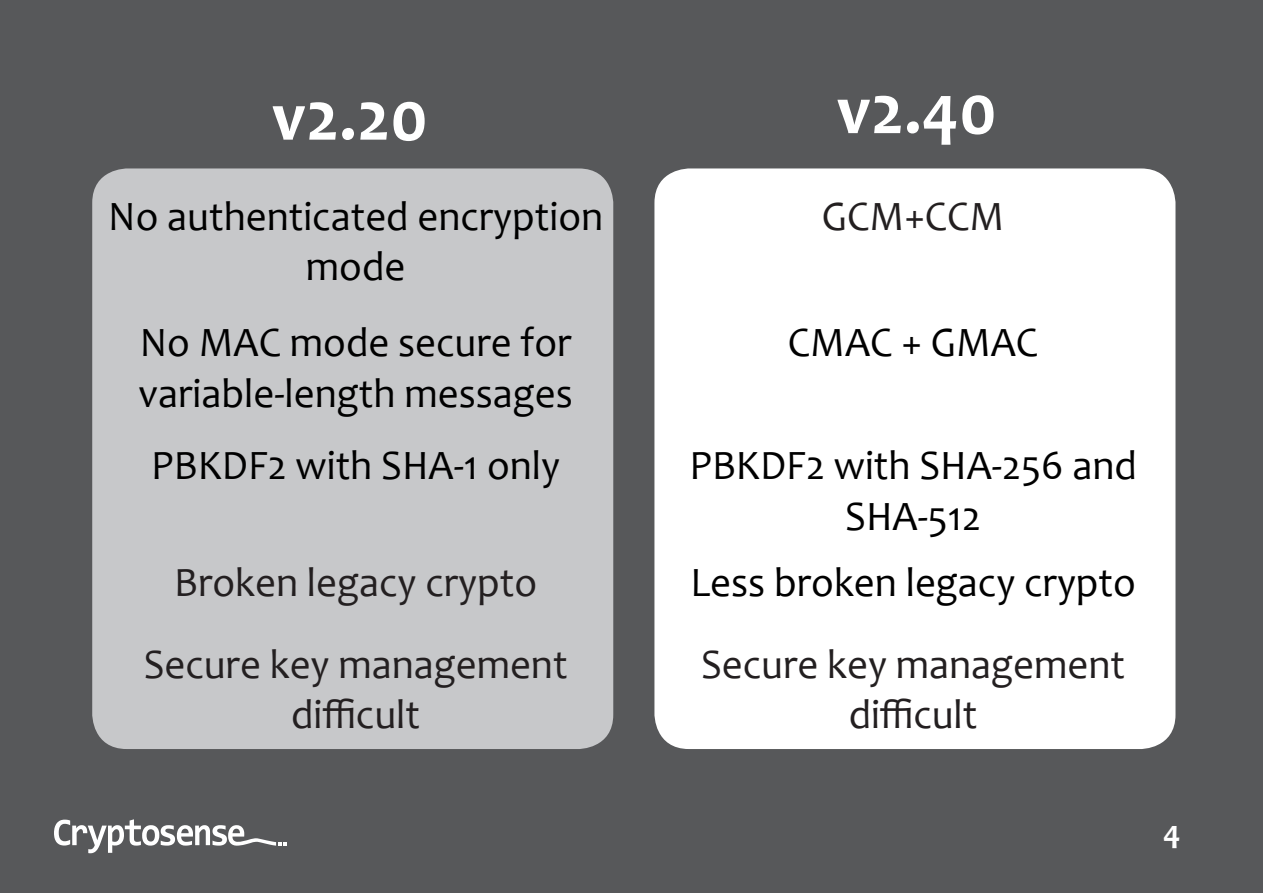
<style>
.page{position:relative;width:1263px;height:893px;background:#57585a}
.page>*{position:absolute;margin:0;border:0;box-sizing:border-box;transform-origin:0 0}
.slide_text_1{font:700 72px "Candara";color:#fff}
.slide_text_1-2{font:42px/50.4px "Candara";color:#000;text-align:center}
.slide_text_1-3{font:42px/50.4px "Candara";color:#231f20;text-align:center}
.t1{font:700 33px "Candara";color:#fff}
</style>
<div class="page">
<svg style="left:54px;top:819px;width:233px;height:34px"></svg>
<div style="left:92px;top:168px;width:521px;height:581px;background:#c7c8ca;border-radius:34px"></div>
<div style="left:654px;top:168px;width:521px;height:581px;background:#fff;border-radius:34px"></div>
<p class="slide_text_1" style="left:272px;top:71px;width:157px">v2.20</p>
<p class="slide_text_1" style="left:836px;top:65px;width:162px">v2.40</p>
<p class="slide_text_1-2" style="left:108px;top:190px;width:496px">No authenticated encryption mode</p>
<p class="slide_text_1-3" style="left:822px;top:190px;width:184px">GCM+CCM</p>
<p class="slide_text_1-2" style="left:139px;top:317px;width:436px;text-align:left">No MAC mode secure for variable-length messages</p>
<p class="slide_text_1-2" style="left:788px;top:317px;width:252px">CMAC + GMAC</p>
<p class="slide_text_1-2" style="left:151px;top:440px;width:410px">PBKDF2 with SHA-1 only</p>
<p class="slide_text_1-2" style="left:689px;top:440px;width:449px">PBKDF2 with SHA-256 and<br>SHA-512</p>
<p class="slide_text_1-3" style="left:174px;top:557px;width:364px">Broken legacy crypto</p>
<p class="slide_text_1-2" style="left:690px;top:557px;width:447px">Less broken legacy crypto</p>
<p class="slide_text_1-3" style="left:144px;top:638px;width:425px">Secure key management difficult</p>
<p class="slide_text_1-3" style="left:701px;top:638px;width:425px">Secure key management difficult</p>
<p class="t1" style="left:1163px;top:812px;width:19px">4</p>
</div>
